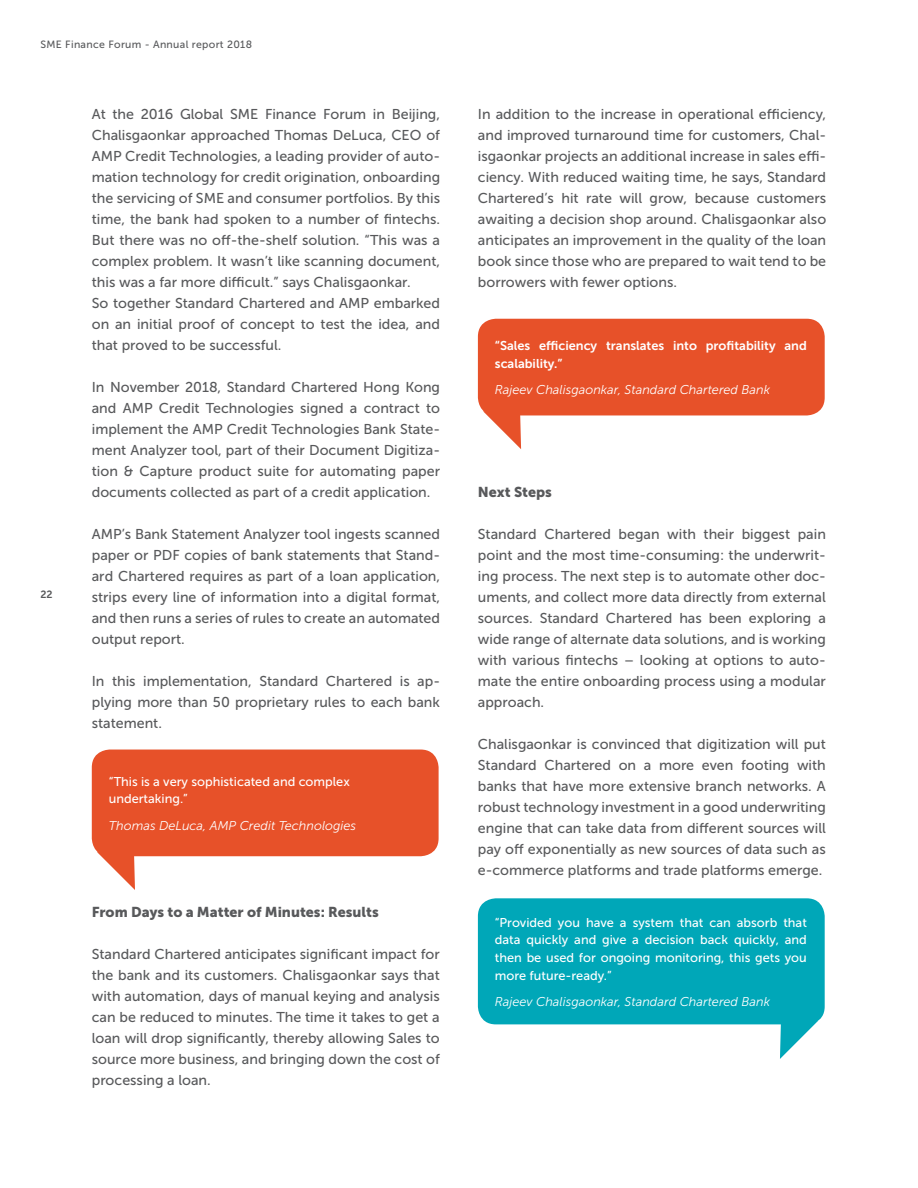
<style>
.page{position:relative;width:918px;height:1188px;background:#fff}
.page>*{position:absolute;margin:0;border:0;box-sizing:border-box;transform-origin:0 0}
.text{font:14.25px/21px "Museo Sans 500";color:#58595b;text-align:justify}
.text-2{font:14.25px "Museo Sans 900";color:#58595b}
.txt_quote{font:12.75px/17.7px "Museo Sans 500";color:#fff}
.txt_quote-2{font:italic 12.75px "Museo Sans 300";color:#fff}
.txt_quote-3{font:12.75px/17.7px "Museo Sans 700";color:#fff}
.t1{font:10.5px "Museo Sans 500";letter-spacing:.03em;color:#58595b}
.t2{font:10.5px "Museo Sans 700";color:#58595b}
</style>
<div class="page">
<svg style="left:97px;top:852px;width:38px;height:38px"></svg>
<div style="left:92px;top:750px;width:347px;height:106px;background:#e75129;border-radius:18px"></div>
<svg style="left:483px;top:411px;width:38px;height:38px"></svg>
<div style="left:478px;top:319px;width:347px;height:96px;background:#e75129;border-radius:18px"></div>
<svg style="left:780px;top:1021px;width:38px;height:38px"></svg>
<div style="left:478px;top:898px;width:347px;height:126px;background:#00a7b8;border-radius:18px"></div>
<p class="t1" style="left:40px;top:39px;width:213px">SME Finance Forum - Annual report 2018</p>
<p class="t2" style="left:40px;top:588px;width:14px">22</p>
<p class="text" style="left:92px;top:103px;width:350px">At the 2016 Global SME Finance Forum in Beijing, Chalisgaonkar approached Thomas DeLuca, CEO of AMP Credit Technologies, a leading provider of auto&shy;mation technology for credit origination, onboarding the servicing of SME and consumer portfolios. By this time, the bank had spoken to a number of fintechs.<br>But there was no off-the-shelf solution. “This was a complex problem. It wasn’t like scanning document, this was a far more difficult.” says Chalisgaonkar.</p>
<p class="text" style="left:92px;top:292px;width:350px">So together Standard Chartered and AMP embarked on an initial proof of concept to test the idea, and that proved to be successful.</p>
<p class="text" style="left:92px;top:376px;width:350px">In November 2018, Standard Chartered Hong Kong and AMP Credit Technologies signed a contract to implement the AMP Credit Technologies Bank State&shy;ment Analyzer tool, part of their Document Digitiza&shy;tion &amp; Capture product suite for automating paper documents collected as part of a credit application.</p>
<p class="text" style="left:92px;top:523px;width:350px">AMP’s Bank Statement Analyzer tool ingests scanned paper or PDF copies of bank statements that Stand&shy;ard Chartered requires as part of a loan application, strips every line of information into a digital format, and then runs a series of rules to create an automated output report.</p>
<p class="text" style="left:92px;top:670px;width:350px">In this implementation, Standard Chartered is ap&shy;plying more than 50 proprietary rules to each bank statement.</p>
<p class="txt_quote" style="left:109px;top:773px;width:243px">“This is a very sophisticated and complex undertaking.”</p>
<p class="txt_quote-2" style="left:109px;top:818px;width:249px">Thomas DeLuca, AMP Credit Technologies</p>
<p class="text-2" style="left:92px;top:904px;width:288px">From Days to a Matter of Minutes: Results</p>
<p class="text" style="left:92px;top:943px;width:350px">Standard Chartered anticipates significant impact for the bank and its customers. Chalisgaonkar says that with automation, days of manual keying and analysis can be reduced to minutes. The time it takes to get a loan will drop significantly, thereby allowing Sales to source more business, and bringing down the cost of processing a loan.</p>
<p class="text" style="left:478px;top:103px;width:350px">In addition to the increase in operational efficiency, and improved turnaround time for customers, Chal&shy;isgaonkar projects an additional increase in sales effi&shy;ciency. With reduced waiting time, he says, Standard Chartered’s hit rate will grow, because customers awaiting a decision shop around. Chalisgaonkar also anticipates an improvement in the quality of the loan book since those who are prepared to wait tend to be borrowers with fewer options.</p>
<p class="txt_quote-3" style="left:495px;top:337px;width:314px">“Sales efficiency translates into profitability and scalability.”</p>
<p class="txt_quote-2" style="left:495px;top:383px;width:277px">Rajeev Chalisgaonkar, Standard Chartered Bank</p>
<p class="text-2" style="left:478px;top:484px;width:76px">Next Steps</p>
<p class="text" style="left:478px;top:523px;width:350px">Standard Chartered began with their biggest pain point and the most time-consuming: the underwrit&shy;ing process. The next step is to automate other doc&shy;uments, and collect more data directly from external sources. Standard Chartered has been exploring a wide range of alternate data solutions, and is working with various fintechs – looking at options to auto&shy;mate the entire onboarding process using a modular approach.</p>
<p class="text" style="left:478px;top:733px;width:350px">Chalisgaonkar is convinced that digitization will put Standard Chartered on a more even footing with banks that have more extensive branch networks. A robust technology investment in a good underwriting engine that can take data from different sources will pay off exponentially as new sources of data such as e-commerce platforms and trade platforms emerge.</p>
<p class="txt_quote" style="left:495px;top:913px;width:314px;text-align:justify">“Provided you have a system that can absorb that data quickly and give a decision back quickly, and then be used for ongoing monitoring, this gets you more future-ready.”</p>
<p class="txt_quote-2" style="left:495px;top:994px;width:277px">Rajeev Chalisgaonkar, Standard Chartered Bank</p>
</div>
